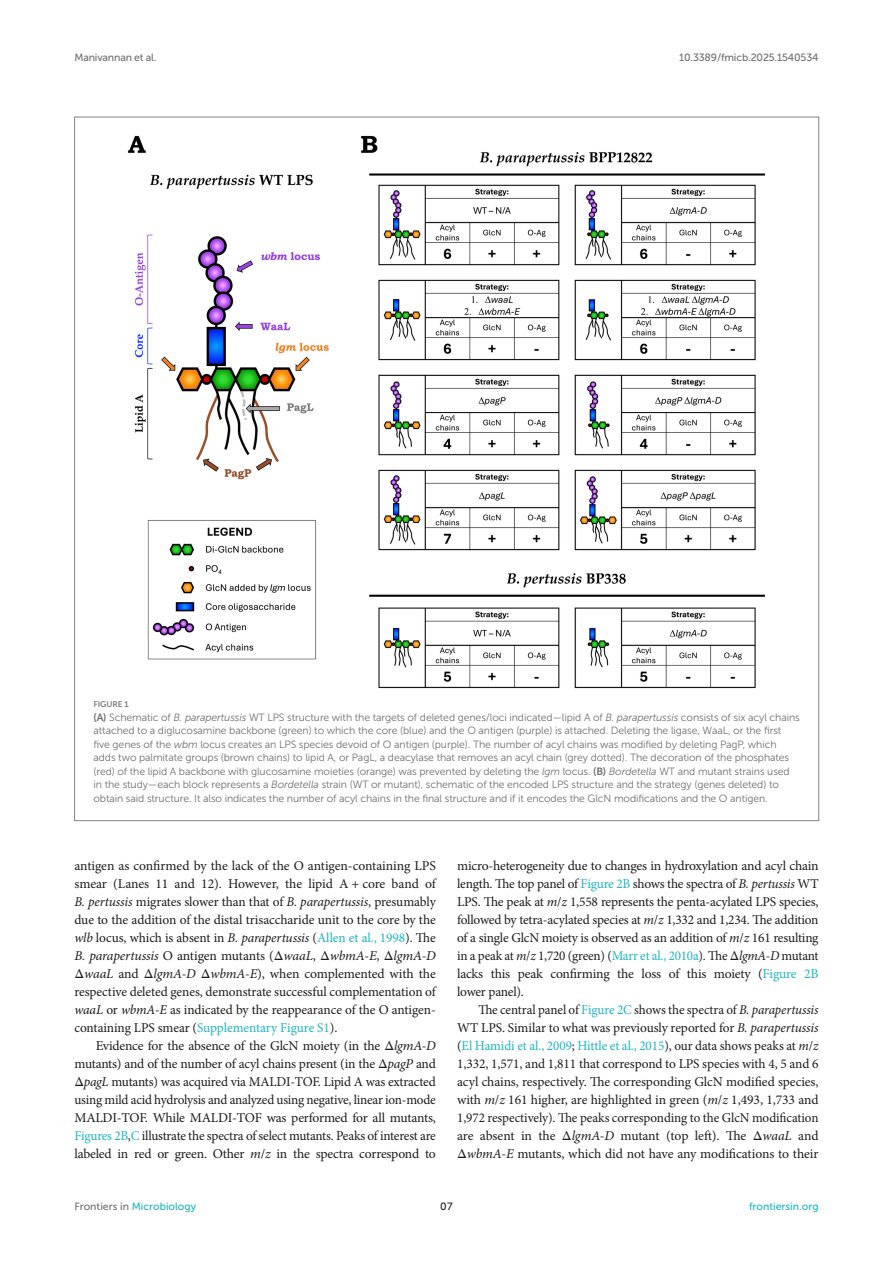
<style>
.page{position:relative;width:893px;height:1263px;background:#fff}
.page>*{position:absolute;margin:0;border:0;box-sizing:border-box;transform-origin:0 0}
.TEXT{font:13.5px/18px "Minion Pro";letter-spacing:-.015em;color:#1b1c1b;text-align:justify}
.FIG_LEG{font:10.5px/13.5px "Museo Sans 300";letter-spacing:-.01em;color:#706f70}
.t1{font:10.5px "Museo Sans 500";letter-spacing:-.015em;color:#706f70}
.t2{font:10.5px "Museo Sans 500";color:#1db5c3}
.t3{font:10.5px "Museo Sans 500";color:#1b1c1b}
.FIG_HD{font:8.25px "Museo Sans 700";letter-spacing:-.01em;color:#7e7f7f}
.s1{font-family:"Museo Sans 700"}
.s2{font-style:italic}
.s3{color:#1db5c3}
.s4{font-family:"STIX General"}
.s5{color:#706f70}
</style>
<div class="page">
<img style="left:128px;top:136px;width:638px;height:552px">
<p class="t1" style="left:74px;top:51px;width:84px">Manivannan et al.</p>
<p class="t1" style="left:679px;top:51px;width:141px">10.3389/fmicb.2025.1540534</p>
<p class="FIG_HD" style="left:94px;top:700px;width:37px">FIGURE 1</p>
<p class="FIG_LEG" style="left:94px;top:710px;width:708px"><span class="s1">(A)</span> Schematic of <span class="s2">B. parapertussis</span> WT LPS structure with the targets of deleted genes/loci indicated—lipid A of <span class="s2">B. parapertussis</span> consists of six acyl chains attached to a diglucosamine backbone (green) to which the core (blue) and the O antigen (purple) is attached. Deleting the ligase, WaaL, or the first five genes of the <span class="s2">wbm</span> locus creates an LPS species devoid of O antigen (purple). The number of acyl chains was modified by deleting PagP, which adds two palmitate groups (brown chains) to lipid A, or PagL, a deacylase that removes an acyl chain (grey dotted). The decoration of the phosphates (red) of the lipid A backbone with glucosamine moieties (orange) was prevented by deleting the <span class="s2">lgm</span> locus. <span class="s1">(B)</span> <span class="s2">Bordetella</span> WT and mutant strains used in the study—each block represents a <span class="s2">Bordetella</span> strain (WT or mutant), schematic of the encoded LPS structure and the strategy (genes deleted) to obtain said structure. It also indicates the number of acyl chains in the final structure and if it encodes the GlcN modifications and the O antigen.</p>
<p class="TEXT" style="left:74px;top:857px;width:363px">antigen as confirmed by the lack of the O antigen-containing LPS smear (Lanes 11 and 12). However, the lipid A + core band of <span class="s2">B. pertussis</span> migrates slower than that of <span class="s2">B. parapertussis</span>, presumably due to the addition of the distal trisaccharide unit to the core by the <span class="s2">wlb</span> locus, which is absent in <span class="s2">B. parapertussis</span> (<span class="s3">Allen et al., 1998</span>). The <span class="s2">B. parapertussis</span> O antigen mutants (<span class="s4">Δ</span><span class="s2">waaL</span>, <span class="s4">Δ</span><span class="s2">wbmA-E</span>, <span class="s4">Δ</span><span class="s2">lgmA-D </span><span class="s4">Δ</span><span class="s2">waaL</span> and <span class="s4">Δ</span><span class="s2">lgmA-D</span> <span class="s4">Δ</span><span class="s2">wbmA-E</span>), when complemented with the respective deleted genes, demonstrate successful complementation of <span class="s2">waaL</span> or <span class="s2">wbmA-E</span> as indicated by the reappearance of the O antigen&shy;containing LPS smear (<span class="s3">Supplementary Figure S1</span>).</p>
<p class="TEXT" style="left:74px;top:1037px;width:363px;text-indent:21px">Evidence for the absence of the GlcN moiety (in the <span class="s4">Δ</span><span class="s2">lgmA-D </span>mutants) and of the number of acyl chains present (in the <span class="s4">Δ</span><span class="s2">pagP</span> and <span class="s4">Δ</span><span class="s2">pagL</span> mutants) was acquired via MALDI-TOF. Lipid A was extracted using mild acid hydrolysis and analyzed using negative, linear ion-mode MALDI-TOF. While MALDI-TOF was performed for all mutants, <span class="s3">Figures 2B</span>,<span class="s3">C</span> illustrate the spectra of select mutants. Peaks of interest are labeled in red or green. Other <span class="s2">m</span>/<span class="s2">z</span> in the spectra correspond to</p>
<p class="TEXT" style="left:457px;top:857px;width:363px">micro-heterogeneity due to changes in hydroxylation and acyl chain length. The top panel of <span class="s3">Figure 2B</span> shows the spectra of <span class="s2">B. pertussis</span> WT LPS. The peak at <span class="s2">m</span>/<span class="s2">z</span> 1,558 represents the penta-acylated LPS species, followed by tetra-acylated species at <span class="s2">m</span>/<span class="s2">z</span> 1,332 and 1,234. The addition of a single GlcN moiety is observed as an addition of <span class="s2">m</span>/<span class="s2">z</span> 161 resulting in a peak at <span class="s2">m</span>/<span class="s2">z</span> 1,720 (green) (<span class="s3">Marr et al., 2010a</span>). The <span class="s4">Δ</span><span class="s2">lgmA-D</span> mutant lacks this peak confirming the loss of this moiety (<span class="s3">Figure 2B </span>lower panel).</p>
<p class="TEXT" style="left:457px;top:1001px;width:363px;text-indent:21px">The central panel of <span class="s3">Figure 2C</span> shows the spectra of <span class="s2">B. parapertussis </span>WT LPS. Similar to what was previously reported for <span class="s2">B. parapertussis </span>(<span class="s3">El Hamidi et al., 2009</span>; <span class="s3">Hittle et al., 2015</span>), our data shows peaks at <span class="s2">m</span>/<span class="s2">z </span>1,332, 1,571, and 1,811 that correspond to LPS species with 4, 5 and 6 acyl chains, respectively. The corresponding GlcN modified species, with <span class="s2">m</span>/<span class="s2">z</span> 161 higher, are highlighted in green (<span class="s2">m</span>/<span class="s2">z</span> 1,493, 1,733 and 1,972 respectively). The peaks corresponding to the GlcN modification are absent in the <span class="s4">Δ</span><span class="s2">lgmA-D</span> mutant (top left). The <span class="s4">Δ</span><span class="s2">waaL</span> and <span class="s4">Δ</span><span class="s2">wbmA-E</span> mutants, which did not have any modifications to their</p>
<p class="t2" style="left:74px;top:1200px;width:123px"><span class="s5">Frontiers in</span> Microbiology</p>
<p class="t3" style="left:440px;top:1200px;width:14px">07</p>
<p class="t2" style="left:749px;top:1200px;width:71px">frontiersin.org</p>
</div>
